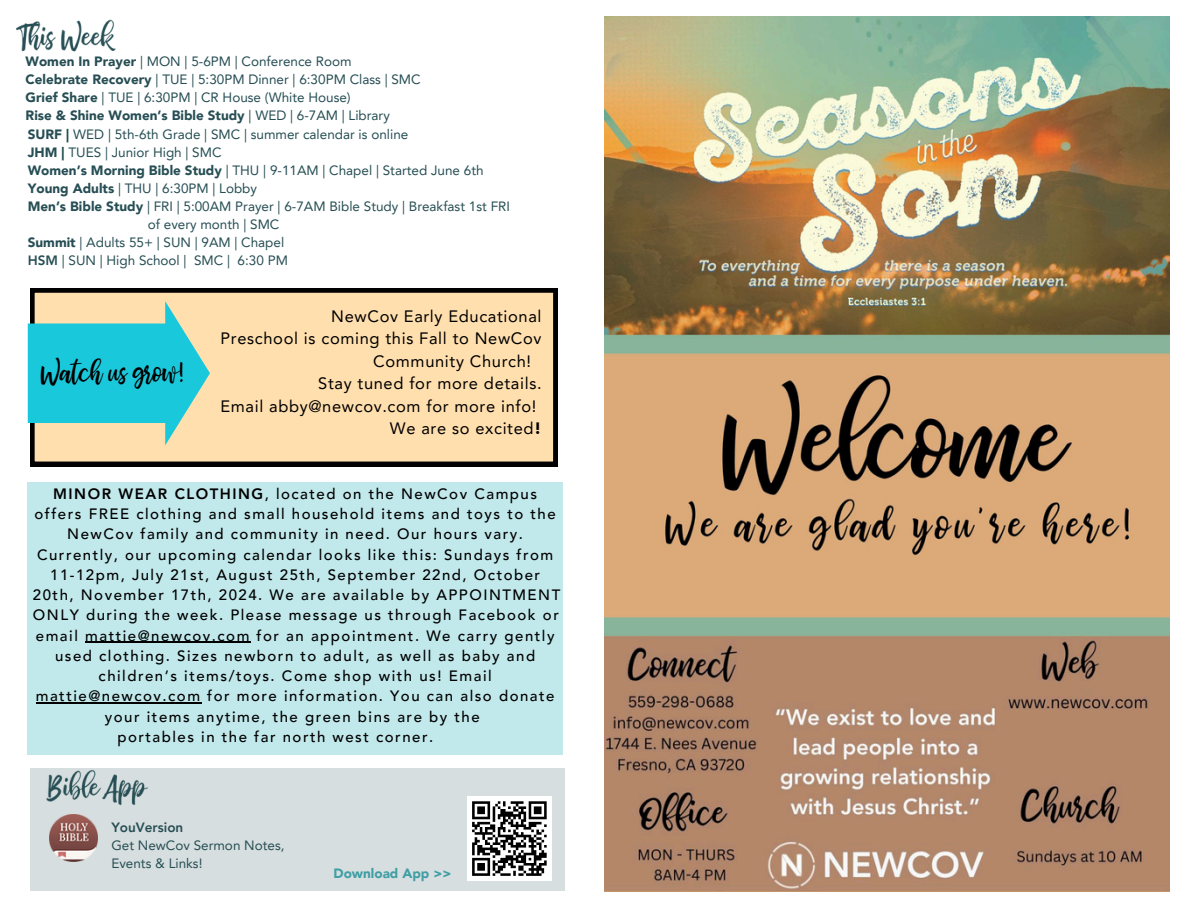
<style>
.page{position:relative;width:1188px;height:918px;background:#fff}
.page>*{position:absolute;margin:0;border:0;box-sizing:border-box;transform-origin:0 0}
.t1{font:25.5px "bhatoshine";color:#000}
.t2{font:16.5px "Avenir LT Pro";letter-spacing:.04em;color:#000}
.t3{font:500 15px "Avenir LT Pro";letter-spacing:.1em;color:#000}
.t4{font:13.5px "Avenir LT Pro";color:#264e54}
.t5{font:900 13.5px "Avenir LT Pro";color:#264e54}
.t6{font:900 13.5px "Avenir LT Pro";color:#409fa5}
.t7{font:800 13.5px "Avenir LT Pro";color:#264e54}
.s1{font-weight:900}
.s2{font-weight:400}
.s3{font-weight:800}
</style>
<div class="page">
<div style="left:30px;top:769px;width:535px;height:122px;background:#d7dedf"></div>
<img style="left:40px;top:768px;width:149px;height:38px">
<div style="left:467px;top:796px;width:85px;height:85px;background:#fff"></div>
<svg style="left:472px;top:801px;width:75px;height:75px"></svg>
<img style="left:16px;top:19px;width:100px;height:33px">
<img style="left:50px;top:814px;width:47px;height:47px">
<svg style="left:30px;top:288px;width:528px;height:178px;background:#e9cc9f"></svg>
<svg style="left:28px;top:301px;width:182px;height:144px;background:#68cec9"></svg>
<img style="left:604px;top:17px;width:565px;height:874px">
<div style="left:28px;top:482px;width:535px;height:273px;background:#c1e8eb"></div>
<hr style="left:85px;top:642px;width:166px;height:1px;background:#000">
<hr style="left:36px;top:703px;width:166px;height:1px;background:#000">
<p class="t4" style="left:26px;top:56px;width:328px"><span class="s1">Women In Prayer</span> | MON | 5-6PM | Conference Room</p>
<h3 class="t4" style="left:26px;top:74px;width:397px"><span class="s1">Celebrate Recovery</span> | TUE | 5:30PM Dinner | 6:30PM Class | SMC</h3>
<h1 class="t4" style="left:26px;top:92px;width:327px"><span class="s1">Grief Share</span> | TUE | 6:30PM | CR House (White House)</h1>
<h2 class="t5" style="left:26px;top:110px;width:366px">Rise &amp; Shine Women’s Bible Study <span class="s2">| WED | 6-7AM | Library</span></h2>
<p class="t4" style="left:28px;top:129px;width:382px"><span class="s1">SURF |</span> WED | 5th-6th Grade | SMC | summer calendar is online</p>
<p class="t4" style="left:28px;top:147px;width:195px"><span class="s1">JHM |</span> TUES | Junior High | SMC</p>
<p class="t4" style="left:28px;top:165px;width:457px"><span class="s1">Women’s Morning Bible Study</span> | THU | 9-11AM | Chapel | Started June 6th</p>
<p class="t4" style="left:28px;top:183px;width:231px"><span class="s1">Young Adults</span> | THU | 6:30PM | Lobby</p>
<p class="t4" style="left:28px;top:201px;width:484px"><span class="s1">Men’s Bible Study</span> | FRI | 5:00AM Prayer | 6-7AM Bible Study | Breakfast 1st FRI</p>
<h4 class="t4" style="left:148px;top:219px;width:133px">of every month | SMC</h4>
<p class="t4" style="left:28px;top:237px;width:258px"><span class="s1">Summit</span> | Adults 55+ | SUN | 9AM | Chapel</p>
<p class="t4" style="left:28px;top:255px;width:262px"><span class="s3">HSM</span> | SUN | High School | SMC | 6:30 PM</p>
<p class="t1" style="left:41px;top:353px;width:147px">Watch us grow!</p>
<p class="t2" style="left:331px;top:309px;width:212px">NewCov Early Educational</p>
<p class="t2" style="left:220px;top:332px;width:323px">Preschool is coming this Fall to NewCov</p>
<p class="t2" style="left:373px;top:354px;width:159px">Community Church!</p>
<p class="t2" style="left:318px;top:377px;width:225px">Stay tuned for more details.</p>
<p class="t2" style="left:220px;top:399px;width:317px">Email abby@newcov.com for more info!</p>
<p class="t2" style="left:390px;top:422px;width:153px">We are so excited<span class="s1">!</span></p>
<p class="t3" style="left:53px;top:488px;width:485px"><span class="s3">MINOR WEAR CLOTHING</span>, located on the NewCov Campus</p>
<p class="t3" style="left:35px;top:508px;width:523px">offers FREE clothing and small household items and toys to the</p>
<p class="t3" style="left:67px;top:528px;width:457px">NewCov family and community in need. Our hours vary.</p>
<p class="t3" style="left:37px;top:548px;width:518px">Currently, our upcoming calendar looks like this: Sundays from</p>
<p class="t3" style="left:50px;top:569px;width:491px">11-12pm, July 21st, August 25th, September 22nd, October</p>
<p class="t3" style="left:33px;top:589px;width:529px">20th, November 17th, 2024. We are available by APPOINTMENT</p>
<p class="t3" style="left:33px;top:609px;width:527px">ONLY during the week. Please message us through Facebook or</p>
<p class="t3" style="left:36px;top:629px;width:520px">email mattie@newcov.com for an appointment. We carry gently</p>
<p class="t3" style="left:55px;top:650px;width:482px">used clothing. Sizes newborn to adult, as well as baby and</p>
<p class="t3" style="left:99px;top:670px;width:395px">children’s items/toys. Come shop with us! Email</p>
<p class="t3" style="left:36px;top:690px;width:520px">mattie@newcov.com for more information. You can also donate</p>
<p class="t3" style="left:105px;top:710px;width:376px">your items anytime, the green bins are by the</p>
<p class="t3" style="left:117px;top:731px;width:317px">portables in the far north west corner.</p>
<p class="t7" style="left:111px;top:822px;width:73px">YouVersion</p>
<p class="t4" style="left:111px;top:840px;width:175px">Get NewCov Sermon Notes,</p>
<p class="t4" style="left:111px;top:858px;width:93px">Events &amp; Links!</p>
<p class="t6" style="left:333px;top:867px;width:119px">Download App &gt;&gt;</p>
</div>
